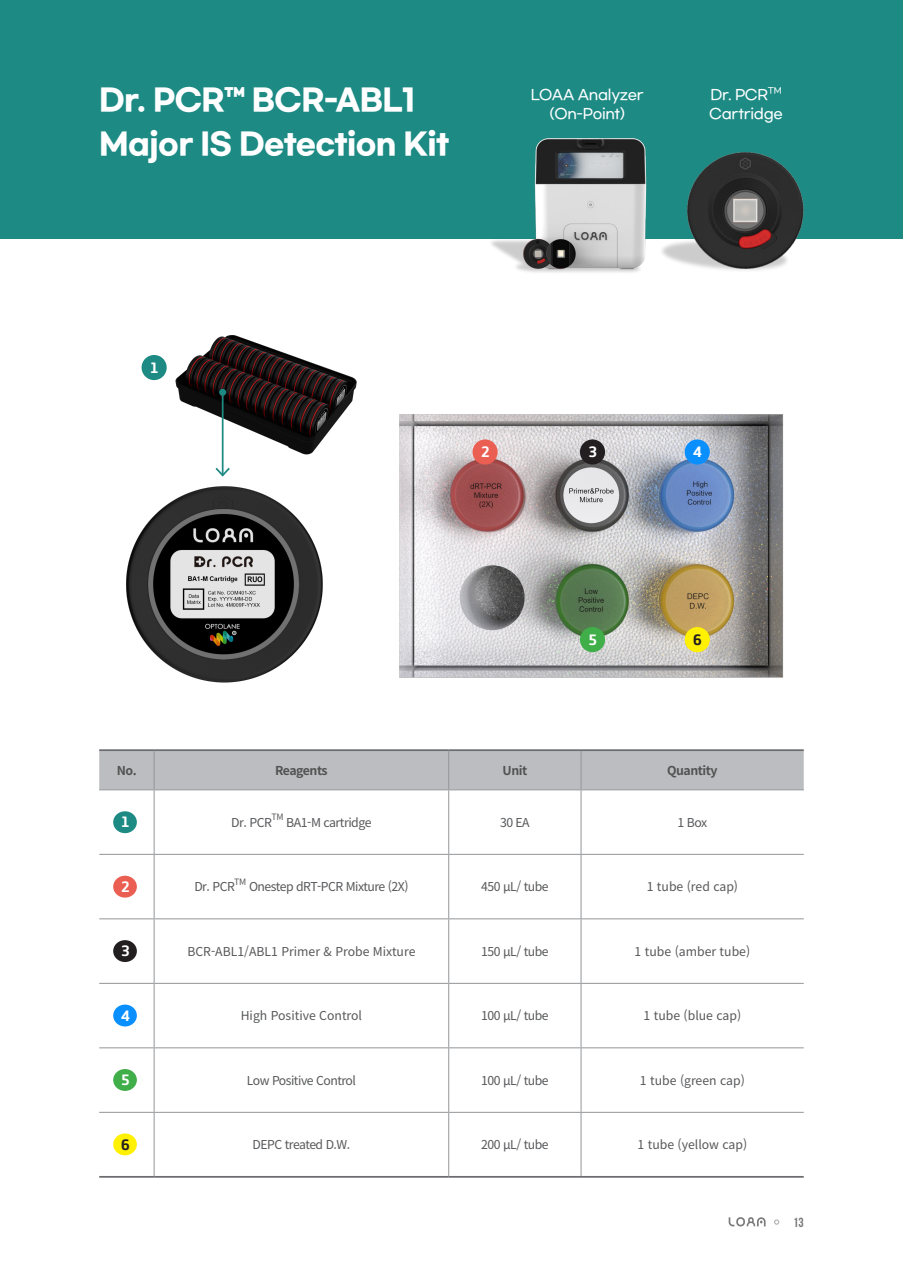
<style>
.page{position:relative;width:903px;height:1275px;background:#fff}
.page>*{position:absolute;margin:0;border:0;box-sizing:border-box;transform-origin:0 0}
.t1{font:700 29.75px "Gmarket Sans";letter-spacing:-.02em;color:#fff}
.t2{font:14.7px "Gyeonggi Title V";color:#fff}
.t3{font:14.7px "Gyeonggi Title V";color:#231f20}
.t4{font:500 14px "Gmarket Sans";letter-spacing:-.02em;color:#fff}
.t5{font:13.3px "Bebas Neue";color:#7a7a7b}
.t6{font:12.25px "Noto Sans CJ Kkr";letter-spacing:-.04em;color:#57585a}
.t7{font:12.25px "Noto Sans CJ Kkr";color:#57585a}
.t8{font:700 12.25px "Noto Sans CJ Kkr";letter-spacing:-.04em;color:#515251}
.t9{font:8.75px "Noto Sans CJ Kkr";color:#57585a}
.t10{font:500 8.22px "Gmarket Sans";color:#fff}
</style>
<div class="page">
<img style="left:175px;top:335px;width:182px;height:120px">
<div style="left:0;top:0;width:903px;height:238px;background:#1d8a84"></div>
<img style="left:654px;top:152px;width:159px;height:118px">
<img style="left:466px;top:138px;width:188px;height:135px">
<img style="left:399px;top:414px;width:384px;height:264px">
<div style="left:472px;top:439px;width:26px;height:26px;background:#eb5e52;border-radius:50%"></div>
<div style="left:142px;top:355px;width:25px;height:25px;background:#1d8a84;border-radius:50%"></div>
<div style="left:580px;top:439px;width:25px;height:26px;background:#231f20;border-radius:50%"></div>
<div style="left:580px;top:627px;width:25px;height:25px;background:#40ae49;border-radius:50%"></div>
<div style="left:685px;top:439px;width:25px;height:26px;background:#0a8fff;border-radius:50%"></div>
<div style="left:685px;top:627px;width:25px;height:25px;background:#fff101;border-radius:50%"></div>
<img style="left:126px;top:486px;width:197px;height:197px">
<svg style="left:99px;top:751px;width:705px;height:103px"></svg>
<hr style="left:99px;top:749px;width:55px;height:2px;background:#6c6d70">
<hr style="left:154px;top:749px;width:295px;height:2px;background:#6c6d70">
<hr style="left:449px;top:749px;width:132px;height:2px;background:#6c6d70">
<hr style="left:581px;top:749px;width:223px;height:2px;background:#6c6d70">
<hr style="left:99px;top:1176px;width:55px;height:2px;background:#6c6d70">
<hr style="left:154px;top:1176px;width:295px;height:2px;background:#6c6d70">
<hr style="left:449px;top:1176px;width:132px;height:2px;background:#6c6d70">
<hr style="left:581px;top:1176px;width:223px;height:2px;background:#6c6d70">
<hr style="left:99px;top:789px;width:55px;height:1px;background:#939598">
<hr style="left:154px;top:789px;width:295px;height:1px;background:#939598">
<hr style="left:154px;top:751px;width:1px;height:38px;background:#939598">
<hr style="left:448px;top:751px;width:1px;height:38px;background:#939598">
<hr style="left:581px;top:751px;width:1px;height:38px;background:#939598">
<hr style="left:154px;top:790px;width:1px;height:64px;background:#939598">
<hr style="left:449px;top:789px;width:132px;height:1px;background:#939598">
<hr style="left:448px;top:790px;width:1px;height:64px;background:#939598">
<hr style="left:581px;top:789px;width:223px;height:1px;background:#939598">
<hr style="left:581px;top:790px;width:1px;height:64px;background:#939598">
<hr style="left:99px;top:854px;width:55px;height:1px;background:#939598">
<hr style="left:154px;top:854px;width:295px;height:1px;background:#939598">
<hr style="left:154px;top:855px;width:1px;height:63px;background:#939598">
<hr style="left:449px;top:854px;width:132px;height:1px;background:#939598">
<hr style="left:448px;top:855px;width:1px;height:63px;background:#939598">
<hr style="left:581px;top:854px;width:223px;height:1px;background:#939598">
<hr style="left:581px;top:855px;width:1px;height:63px;background:#939598">
<hr style="left:99px;top:918px;width:55px;height:1px;background:#939598">
<hr style="left:154px;top:918px;width:295px;height:1px;background:#939598">
<hr style="left:154px;top:919px;width:1px;height:64px;background:#939598">
<hr style="left:449px;top:918px;width:132px;height:1px;background:#939598">
<hr style="left:448px;top:919px;width:1px;height:64px;background:#939598">
<hr style="left:581px;top:918px;width:223px;height:1px;background:#939598">
<hr style="left:581px;top:919px;width:1px;height:64px;background:#939598">
<hr style="left:99px;top:983px;width:55px;height:1px;background:#939598">
<hr style="left:154px;top:983px;width:295px;height:1px;background:#939598">
<hr style="left:154px;top:984px;width:1px;height:63px;background:#939598">
<hr style="left:449px;top:983px;width:132px;height:1px;background:#939598">
<hr style="left:448px;top:984px;width:1px;height:63px;background:#939598">
<hr style="left:581px;top:983px;width:223px;height:1px;background:#939598">
<hr style="left:581px;top:984px;width:1px;height:63px;background:#939598">
<hr style="left:99px;top:1047px;width:55px;height:1px;background:#939598">
<hr style="left:154px;top:1047px;width:295px;height:1px;background:#939598">
<hr style="left:154px;top:1048px;width:1px;height:64px;background:#939598">
<hr style="left:449px;top:1047px;width:132px;height:1px;background:#939598">
<hr style="left:448px;top:1048px;width:1px;height:64px;background:#939598">
<hr style="left:581px;top:1047px;width:223px;height:1px;background:#939598">
<hr style="left:581px;top:1048px;width:1px;height:64px;background:#939598">
<hr style="left:99px;top:1112px;width:55px;height:1px;background:#939598">
<hr style="left:154px;top:1112px;width:295px;height:1px;background:#939598">
<hr style="left:154px;top:1113px;width:1px;height:63px;background:#939598">
<hr style="left:449px;top:1112px;width:132px;height:1px;background:#939598">
<hr style="left:448px;top:1113px;width:1px;height:63px;background:#939598">
<hr style="left:581px;top:1112px;width:223px;height:1px;background:#939598">
<hr style="left:581px;top:1113px;width:1px;height:63px;background:#939598">
<div style="left:113px;top:876px;width:24px;height:22px;background:#eb5e52;border-radius:50%"></div>
<div style="left:113px;top:811px;width:24px;height:22px;background:#1d8a84;border-radius:50%"></div>
<div style="left:113px;top:940px;width:24px;height:22px;background:#231f20;border-radius:50%"></div>
<div style="left:113px;top:1069px;width:24px;height:22px;background:#40ae49;border-radius:50%"></div>
<div style="left:113px;top:1005px;width:24px;height:21px;background:#0a8fff;border-radius:50%"></div>
<div style="left:113px;top:1133px;width:24px;height:22px;background:#fff101;border-radius:50%"></div>
<hr style="left:222px;top:392px;width:2px;height:83px;background:#1d8a84">
<div style="left:219px;top:389px;width:7px;height:7px;background:#1d8a84;border-radius:50%"></div>
<svg style="left:215px;top:466px;width:15px;height:11px"></svg>
<svg style="left:729px;top:1217px;width:36px;height:9px"></svg>
<svg style="left:774px;top:1219px;width:5px;height:6px"></svg>
<p class="t1" style="left:99px;top:84px;width:319px">Dr. PCR™ BCR-ABL1</p>
<p class="t1" style="left:99px;top:127px;width:352px">Major IS Detection Kit</p>
<p class="t4" style="left:531px;top:87px;width:115px">LOAA Analyzer</p>
<p class="t4" style="left:550px;top:107px;width:77px">(On-Point)</p>
<p class="t4" style="left:710px;top:87px;width:59px">Dr. PCR</p>
<p class="t10" style="left:768px;top:86px;width:15px">TM</p>
<p class="t4" style="left:709px;top:107px;width:75px">Cartridge</p>
<p class="t2" style="left:150px;top:359px;width:10px">1</p>
<p class="t2" style="left:481px;top:444px;width:10px">2</p>
<p class="t2" style="left:588px;top:444px;width:10px">3</p>
<p class="t2" style="left:693px;top:444px;width:10px">4</p>
<p class="t2" style="left:588px;top:631px;width:10px">5</p>
<p class="t3" style="left:693px;top:631px;width:10px">6</p>
<p class="t8" style="left:117px;top:763px;width:22px">No.</p>
<p class="t8" style="left:275px;top:763px;width:54px">Reagents</p>
<p class="t8" style="left:503px;top:763px;width:26px">Unit</p>
<p class="t8" style="left:667px;top:763px;width:52px">Quantity</p>
<p class="t6" style="left:231px;top:815px;width:42px">Dr. PCR</p>
<p class="t9" style="left:271px;top:812px;width:14px">TM</p>
<p class="t6" style="left:286px;top:815px;width:87px">BA1-M cartridge</p>
<p class="t6" style="left:500px;top:815px;width:31px">30 EA</p>
<p class="t6" style="left:677px;top:815px;width:31px">1 Box</p>
<p class="t2" style="left:121px;top:814px;width:10px">1</p>
<p class="t2" style="left:121px;top:878px;width:10px">2</p>
<p class="t9" style="left:234px;top:876px;width:14px">TM</p>
<p class="t6" style="left:249px;top:880px;width:161px">Onestep dRT-PCR Mixture (2X)</p>
<p class="t6" style="left:481px;top:880px;width:69px">450 μL/ tube</p>
<p class="t7" style="left:647px;top:880px;width:93px">1 tube (red cap)</p>
<p class="t6" style="left:194px;top:880px;width:42px">Dr. PCR</p>
<p class="t2" style="left:121px;top:942px;width:10px">3</p>
<p class="t7" style="left:187px;top:944px;width:230px">BCR-ABL1/ABL1 Primer &amp; Probe Mixture</p>
<p class="t6" style="left:481px;top:944px;width:69px">150 μL/ tube</p>
<p class="t7" style="left:635px;top:944px;width:117px">1 tube (amber tube)</p>
<p class="t2" style="left:121px;top:1007px;width:10px">4</p>
<p class="t7" style="left:241px;top:1009px;width:123px">High Positive Control</p>
<p class="t6" style="left:481px;top:1009px;width:69px">100 μL/ tube</p>
<p class="t7" style="left:643px;top:1009px;width:99px">1 tube (blue cap)</p>
<p class="t2" style="left:121px;top:1071px;width:10px">5</p>
<p class="t6" style="left:247px;top:1073px;width:111px">Low Positive Control</p>
<p class="t6" style="left:481px;top:1073px;width:69px">100 μL/ tube</p>
<p class="t7" style="left:640px;top:1073px;width:106px">1 tube (green cap)</p>
<p class="t3" style="left:121px;top:1136px;width:10px">6</p>
<p class="t6" style="left:253px;top:1138px;width:99px">DEPC treated D.W.</p>
<p class="t6" style="left:481px;top:1138px;width:69px">200 μL/ tube</p>
<p class="t7" style="left:637px;top:1138px;width:111px">1 tube (yellow cap)</p>
<p class="t5" style="left:793px;top:1215px;width:12px">13</p>
</div>
